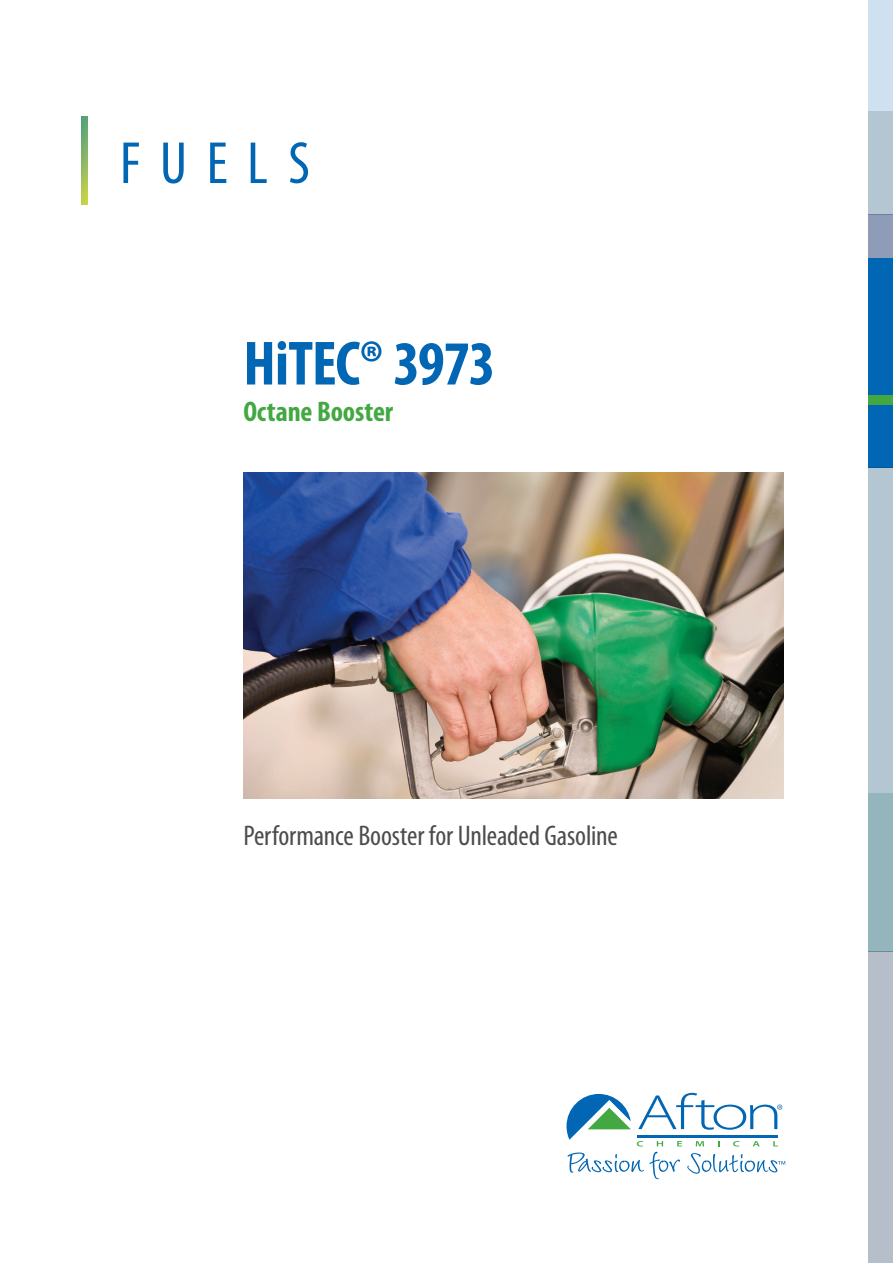
<style>
.page{position:relative;width:893px;height:1263px;background:#fff}
.page>*{position:absolute;margin:0;border:0;box-sizing:border-box;transform-origin:0 0}
.t1{font:700 condensed 63px "Myriad Pro";letter-spacing:-.02em;color:#0166b3}
.t2{font:condensed 60px "Myriad Pro";letter-spacing:.32em;color:#0166b3}
.t3{font:condensed 28.5px "Myriad Pro";letter-spacing:-.005em;color:#4b4c4d}
.t4{font:700 condensed 28.5px "Myriad Pro";letter-spacing:-.005em;color:#43a842}
</style>
<div class="page">
<div style="left:868px;top:0;width:25px;height:111px;background:#cfe1f1"></div>
<div style="left:868px;top:111px;width:25px;height:103px;background:#b5c6d3"></div>
<div style="left:868px;top:214px;width:25px;height:44px;background:#8f9cb8"></div>
<div style="left:868px;top:258px;width:25px;height:210px;background:#0166b3"></div>
<div style="left:868px;top:395px;width:25px;height:10px;background:#43a842"></div>
<div style="left:868px;top:468px;width:25px;height:325px;background:#b5c6d3"></div>
<div style="left:868px;top:793px;width:25px;height:158px;background:#95b5bc"></div>
<div style="left:868px;top:951px;width:25px;height:312px;background:#b6bfc9"></div>
<img style="left:81px;top:117px;width:6px;height:87px">
<img style="left:243px;top:473px;width:540px;height:326px">
<hr style="left:637px;top:1135px;width:140px;height:2px;background:#0166b3">
<svg style="left:637px;top:1141px;width:6px;height:5px"></svg>
<svg style="left:657px;top:1141px;width:6px;height:5px"></svg>
<svg style="left:677px;top:1141px;width:5px;height:5px"></svg>
<svg style="left:696px;top:1141px;width:8px;height:5px"></svg>
<svg style="left:733px;top:1141px;width:6px;height:5px"></svg>
<svg style="left:753px;top:1141px;width:7px;height:5px"></svg>
<svg style="left:773px;top:1141px;width:5px;height:5px"></svg>
<svg style="left:566px;top:1094px;width:65px;height:46px"></svg>
<svg style="left:638px;top:1093px;width:144px;height:37px"></svg>
<svg style="left:568px;top:1152px;width:112px;height:27px"></svg>
<svg style="left:687px;top:1153px;width:98px;height:21px"></svg>
<p class="t2" style="left:120px;top:127px;width:192px">FUELS</p>
<p class="t1" style="left:243px;top:324px;width:254px">HiTEC® 3973</p>
<p class="t4" style="left:243px;top:393px;width:151px">Octane Booster</p>
<p class="t3" style="left:243px;top:818px;width:376px">Performance Booster for Unleaded Gasoline</p>
</div>
